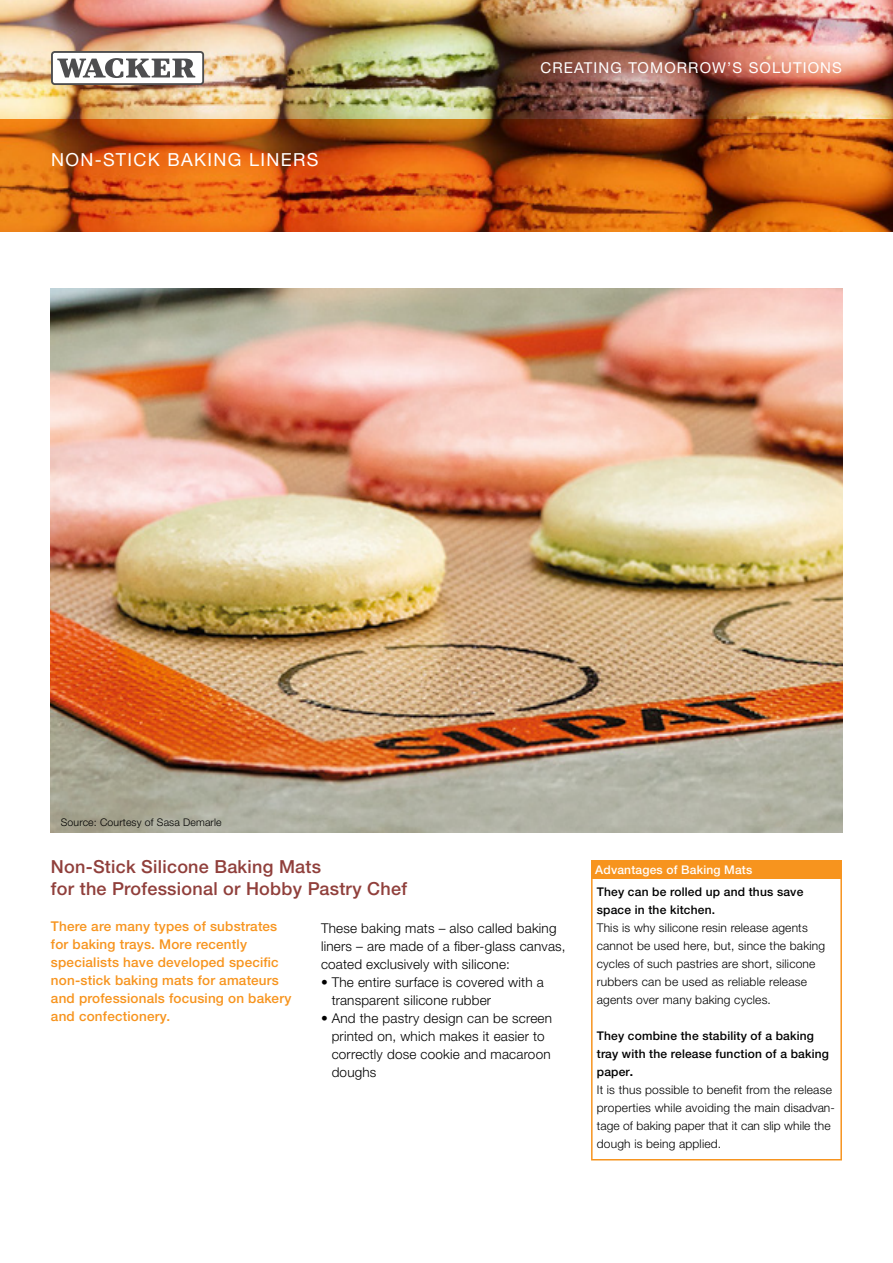
<style>
.page{position:relative;width:893px;height:1263px;background:#fff}
.page>*{position:absolute;margin:0;border:0;box-sizing:border-box;transform-origin:0 0}
.t1{font:500 18px/22.5px "Helvetica Panfor Wacker";letter-spacing:.015em;color:#903f3b}
.t2{font:18px "Helvetica Panfor Wacker";letter-spacing:.075em;color:#fff}
.t3{font:15px "Helvetica Panfor Wacker";letter-spacing:.075em;color:#fff}
.t4{font:300 13.5px/18px "Helvetica Panfor Wacker";letter-spacing:.015em;color:#000}
.t5{font:500 13.5px/18px "Helvetica Panfor Wacker";letter-spacing:.015em;color:#f7941e}
.t6{font:300 12px/18px "Helvetica Panfor Wacker";letter-spacing:.015em;color:#000}
.t7{font:500 12px/18px "Helvetica Panfor Wacker";letter-spacing:.015em;color:#000}
.t8{font:500 12px "Helvetica Panfor Wacker";letter-spacing:.015em;color:#fff}
.t9{font:300 10.5px "Helvetica Panfor Wacker";letter-spacing:.015em;color:#000}
.s1{font-weight:500}
.s2{font-weight:700}
</style>
<div class="page">
<img style="left:0;top:0;width:893px;height:119px">
<img style="left:51px;top:289px;width:791px;height:544px">
<img style="left:0;top:119px;width:893px;height:113px">
<svg style="left:51px;top:51px;width:153px;height:34px"></svg>
<div style="left:53px;top:53px;width:149px;height:30px;background:#fff;border-radius:2px"></div>
<svg style="left:57px;top:58px;width:138px;height:20px"></svg>
<div style="left:591px;top:860px;width:251px;height:300px;border:2px solid #f7941e"></div>
<div style="left:591px;top:860px;width:251px;height:18px;background:#f7941e"></div>
<h1 class="t2" style="left:51px;top:148px;width:269px">NON-STICK BAKING LINERS</h1>
<p class="t3" style="left:540px;top:59px;width:303px">CREATING TOMORROW’S SOLUTIONS</p>
<p class="t9" style="left:61px;top:816px;width:162px">Source: Courtesy of Sasa Demarle</p>
<h1 class="t1" style="left:51px;top:855px;width:358px">Non-Stick Silicone Baking Mats<br>for the Professional or Hobby Pastry Chef</h1>
<p class="t5" style="left:51px;top:917px;width:242px">There are many types of substrates for baking trays. More recently specialists have developed specific non-stick baking mats for amateurs and professionals focusing on bakery and confectionery.</p>
<p class="t4" style="left:321px;top:919px;width:246px">These baking mats – also called baking liners – are made of a fiber-glass canvas, coated exclusively with silicone:</p>
<p class="t4" style="left:332px;top:973px;width:214px;text-indent:-11px">• The entire surface is covered with a transparent silicone rubber</p>
<p class="t4" style="left:332px;top:1009px;width:222px;text-indent:-11px">• And the pastry design can be screen printed on, which makes it easier to correctly dose cookie and macaroon doughs</p>
<p class="t8" style="left:595px;top:862px;width:159px">Advantages of Baking Mats</p>
<p class="t7" style="left:597px;top:883px;width:208px">They can be rolled up and thus save space in the kitchen.</p>
<p class="t6" style="left:597px;top:919px;width:230px">This is why silicone resin release agents cannot be used here, but, since the baking cycles of such pastries are short, silicone rubbers can be used as reliable release agents over many baking cycles.</p>
<p class="t6" style="left:597px;top:1027px;width:240px"><span class="s1">They combine the stability of a baking tray with the release function of a baking paper</span><span class="s2">.<br></span>It is thus possible to benefit from the release properties while avoiding the main disadvan&shy;tage of baking paper that it can slip while the dough is being applied.</p>
</div>
